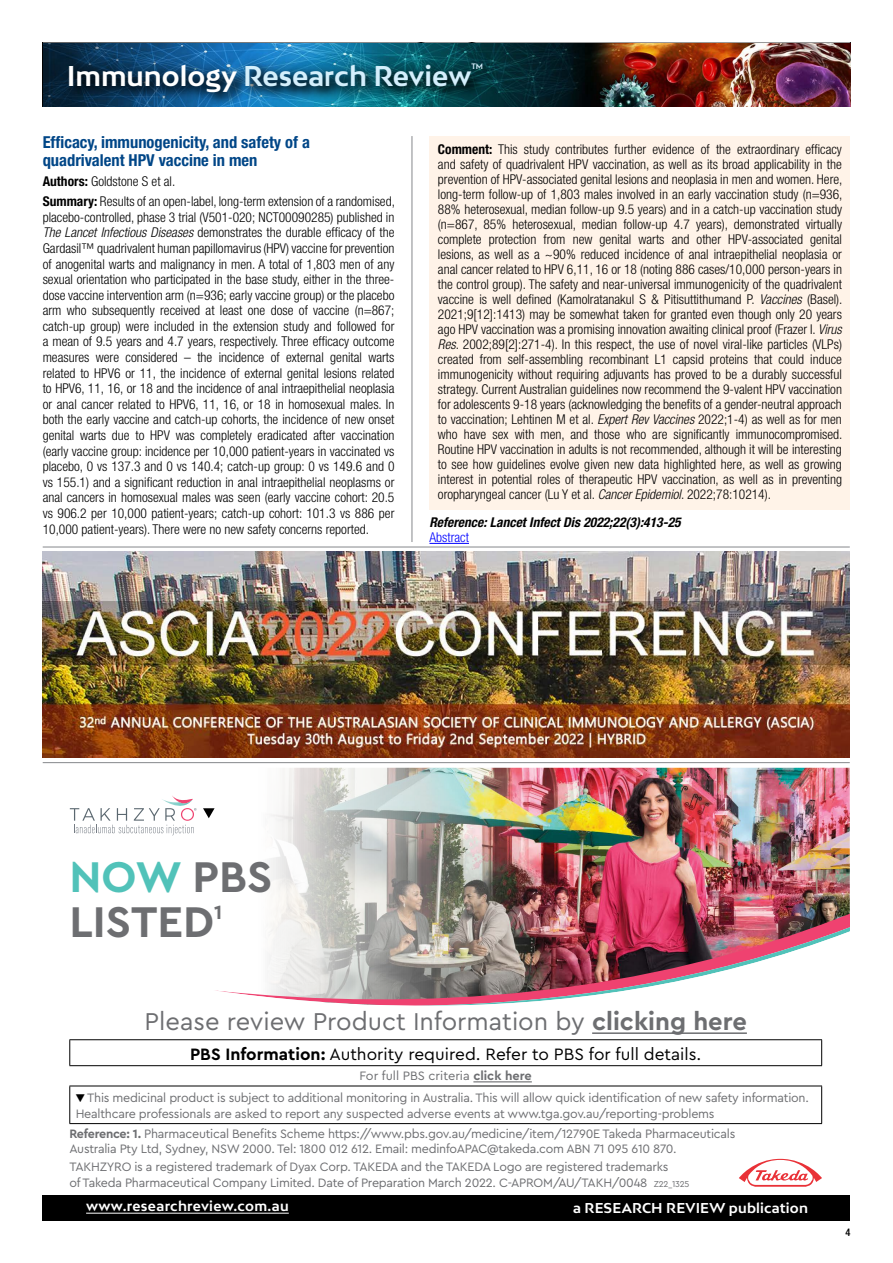
<style>
.page{position:relative;width:893px;height:1263px;background:#fff}
.page>*{position:absolute;margin:0;border:0;box-sizing:border-box;transform-origin:0 0}
.t1{font:700 45px/45px "Cera Pro";color:#6d6e71}
.t2{font:700 27px "Bw Mitga";color:#d4effc}
.t3{font:25.5px "Cera Pro";color:#6d6e71}
.t4{font:700 21px "Bw Mitga";color:#fff}
.t5{font:700 20.25px "Cera Pro";color:#6d6e71}
.t6{font:17.25px "Cera Pro";color:#000}
.t7{font:700 condensed 16.5px/18.6px "Helvetica Neue LT Pro";color:#004687}
.t8{font:300 condensed 13.5px/15px "Helvetica Neue LT Pro";color:#000;text-align:justify}
.t9{font:700 13.5px "Bw Mitga";letter-spacing:.015em;color:#fff}
.t10{font:italic 700 condensed 13.5px "Helvetica Neue LT Pro";color:#000}
.t11{font:300 condensed 13.5px "Helvetica Neue LT Pro";color:#00f}
.t12{font:12.75px/15.3px "Cera Pro";letter-spacing:-.02em;color:#6d6e71}
.t13{font:12.75px "Cera Pro";color:#6d6e71}
.t14{font:500 condensed 10.5px "Helvetica Neue LT Pro";color:#000}
.t15{font:700 7.5px "Bw Mitga";color:#d4effc;scale:.95 1}
.s1{color:#fff}
.s2{color:#ccdae7}
.s3{font-weight:700}
.s4{font-style:italic}
.s5{color:#51c2b9}
.s6{color:#000}
.s7{font-size:9px}
</style>
<div class="page">
<div style="left:43px;top:1195px;width:807px;height:25px;background:#000"></div>
<hr style="left:86px;top:1213px;width:203px;height:1px;background:#fff">
<hr style="left:411px;top:136px;width:1px;height:406px;background:#939598">
<hr style="left:43px;top:546px;width:807px;height:2px;background:#939598">
<hr style="left:43px;top:762px;width:807px;height:1px;background:#939598">
<img style="left:44px;top:552px;width:806px;height:206px">
<img style="left:44px;top:43px;width:806px;height:63px">
<div style="left:54px;top:49px;width:443px;height:58px;background:#000;opacity:.75"></div>
<div style="left:429px;top:136px;width:421px;height:373px;background:#fff3e8"></div>
<hr style="left:429px;top:543px;width:40px;height:1px;background:#00f">
<img style="left:533px;top:768px;width:317px;height:146px">
<img style="left:69px;top:768px;width:464px;height:146px">
<img style="left:271px;top:914px;width:579px;height:17px">
<img style="left:415px;top:927px;width:435px;height:4px">
<svg style="left:69px;top:931px;width:781px;height:185px"></svg>
<hr style="left:69px;top:1039px;width:753px;height:1px;background:#000">
<svg style="left:69px;top:1040px;width:1px;height:25px"></svg>
<svg style="left:821px;top:1040px;width:1px;height:25px"></svg>
<hr style="left:69px;top:1065px;width:753px;height:1px;background:#000">
<hr style="left:69px;top:1085px;width:753px;height:1px;background:#000">
<hr style="left:69px;top:1086px;width:1px;height:37px;background:#000">
<hr style="left:821px;top:1086px;width:1px;height:37px;background:#000">
<hr style="left:69px;top:1123px;width:753px;height:1px;background:#000">
<svg style="left:739px;top:1158px;width:83px;height:29px"></svg>
<svg style="left:70px;top:795px;width:127px;height:40px"></svg>
<svg style="left:203px;top:808px;width:12px;height:10px"></svg>
<div style="left:592px;top:1009px;width:156px;height:25px;background:#fff"></div>
<svg style="left:473px;top:1069px;width:59px;height:14px"></svg>
<h2 class="t2" style="left:67px;top:58px;width:406px"><span class="s1">Immunology</span> Research Review</h2>
<p class="t15" style="left:471px;top:61px;width:14px">TM</p>
<h3 class="t4" style="left:64px;top:61px;width:386px">Title of Publication <span class="s2">Research Review</span></h3>
<p class="t7" style="left:43px;top:132px;width:269px">Efficacy, immunogenicity, and safety of a quadrivalent HPV vaccine in men</p>
<p class="t8" style="left:43px;top:171px;width:354px;line-height:19.8px"><span class="s3">Authors:</span> Goldstone S et al.<br><span class="s3">Summary:</span> Results of an open-label, long-term extension of a randomised,</p>
<p class="t8" style="left:43px;top:209px;width:353px;line-height:15.6px">placebo-controlled, phase 3 trial (V501-020; NCT00090285) published in <span class="s4">The Lancet Infectious Diseases</span> demonstrates the durable efficacy of the Gardasil™ quadrivalent human papillomavirus (HPV) vaccine for prevention of anogenital warts and malignancy in men. A total of 1,803 men of any sexual orientation who participated in the base study, either in the three&shy;dose vaccine intervention arm (n=936; early vaccine group) or the placebo arm who subsequently received at least one dose of vaccine (n=867; catch-up group) were included in the extension study and followed for a mean of 9.5 years and 4.7 years, respectively. Three efficacy outcome measures were considered – the incidence of external genital warts related to HPV6 or 11, the incidence of external genital lesions related to HPV6, 11, 16, or 18 and the incidence of anal intraepithelial neoplasia or anal cancer related to HPV6, 11, 16, or 18 in homosexual males. In both the early vaccine and catch-up cohorts, the incidence of new onset genital warts due to HPV was completely eradicated after vaccination (early vaccine group: incidence per 10,000 patient-years in vaccinated vs placebo, 0 vs 137.3 and 0 vs 140.4; catch-up group: 0 vs 149.6 and 0 vs 155.1) and a significant reduction in anal intraepithelial neoplasms or anal cancers in homosexual males was seen (early vaccine cohort: 20.5 vs 906.2 per 10,000 patient-years; catch-up cohort: 101.3 vs 886 per 10,000 patient-years). There were no new safety concerns reported.</p>
<p class="t8" style="left:438px;top:142px;width:406px"><span class="s3">Comment:</span> This study contributes further evidence of the extraordinary efficacy and safety of quadrivalent HPV vaccination, as well as its broad applicability in the prevention of HPV-associated genital lesions and neoplasia in men and women. Here, long-term follow-up of 1,803 males involved in an early vaccination study (n=936, 88% heterosexual, median follow-up 9.5 years) and in a catch-up vaccination study (n=867, 85% heterosexual, median follow-up 4.7 years), demonstrated virtually complete protection from new genital warts and other HPV-associated genital lesions, as well as a ~90% reduced incidence of anal intraepithelial neoplasia or anal cancer related to HPV 6,11, 16 or 18 (noting 886 cases/10,000 person-years in the control group). The safety and near-universal immunogenicity of the quadrivalent vaccine is well defined (Kamolratanakul S &amp; Pitisuttithumand P. <span class="s4">Vaccines</span> (Basel).<br>2021;9[12]:1413) may be somewhat taken for granted even though only 20 years ago HPV vaccination was a promising innovation awaiting clinical proof (Frazer I. <span class="s4">Virus Res</span>. 2002;89[2]:271-4). In this respect, the use of novel viral-like particles (VLPs) created from self-assembling recombinant L1 capsid proteins that could induce immunogenicity without requiring adjuvants has proved to be a durably successful strategy. Current Australian guidelines now recommend the 9-valent HPV vaccination for adolescents 9-18 years (acknowledging the benefits of a gender-neutral approach to vaccination; Lehtinen M et al. <span class="s4">Expert Rev Vaccines</span> 2022;1-4) as well as for men who have sex with men, and those who are significantly immunocompromised.<br>Routine HPV vaccination in adults is not recommended, although it will be interesting to see how guidelines evolve given new data highlighted here, as well as growing interest in potential roles of therapeutic HPV vaccination, as well as in preventing oropharyngeal cancer (Lu Y et al. <span class="s4">Cancer Epidemiol</span>. 2022;78:10214).</p>
<p class="t10" style="left:429px;top:514px;width:253px">Reference: Lancet Infect Dis 2022;22(3):413-25</p>
<p class="t11" style="left:429px;top:529px;width:41px">Abstract</p>
<h1 class="t1" style="left:69px;top:853px;width:204px"><span class="s5">NOW</span> PBS<br>LISTED</h1>
<h3 class="t5" style="left:214px;top:898px;width:10px">1</h3>
<h3 class="t3" style="left:145px;top:1005px;width:604px">Please review Product Information by <span class="s3">clicking here</span></h3>
<p class="t6" style="left:190px;top:1042px;width:513px"><span class="s3">PBS Information:</span> Authority required. Refer to PBS for full details.</p>
<p class="t13" style="left:360px;top:1067px;width:174px">For full PBS criteria <span class="s3">click here</span></p>
<p class="t12" style="left:76px;top:1090px;width:735px"><span class="s6">▼</span> This medicinal product is subject to additional monitoring in Australia. This will allow quick identification of new safety information.<br>Healthcare professionals are asked to report any suspected adverse events at www.tga.gov.au/reporting-problems</p>
<p class="t12" style="left:69px;top:1125px;width:667px"><span class="s3">Reference: 1.</span> Pharmaceutical Benefits Scheme https://www.pbs.gov.au/medicine/item/12790E Takeda Pharmaceuticals<br>Australia Pty Ltd, Sydney, NSW 2000. Tel: 1800 012 612. Email: medinfoAPAC@takeda.com ABN 71 095 610 870.</p>
<p class="t12" style="left:69px;top:1159px;width:621px">TAKHZYRO is a registered trademark of Dyax Corp. TAKEDA and the TAKEDA Logo are registered trademarks<br>of Takeda Pharmaceutical Company Limited. Date of Preparation March 2022. C-APROM/AU/TAKH/0048 <span class="s7">Z22_1325</span></p>
<p class="t9" style="left:86px;top:1197px;width:204px">www.researchreview.com.au</p>
<p class="t9" style="left:573px;top:1199px;width:236px">a RESEARCH REVIEW publication</p>
<p class="t14" style="left:845px;top:1226px;width:7px">4</p>
</div>
